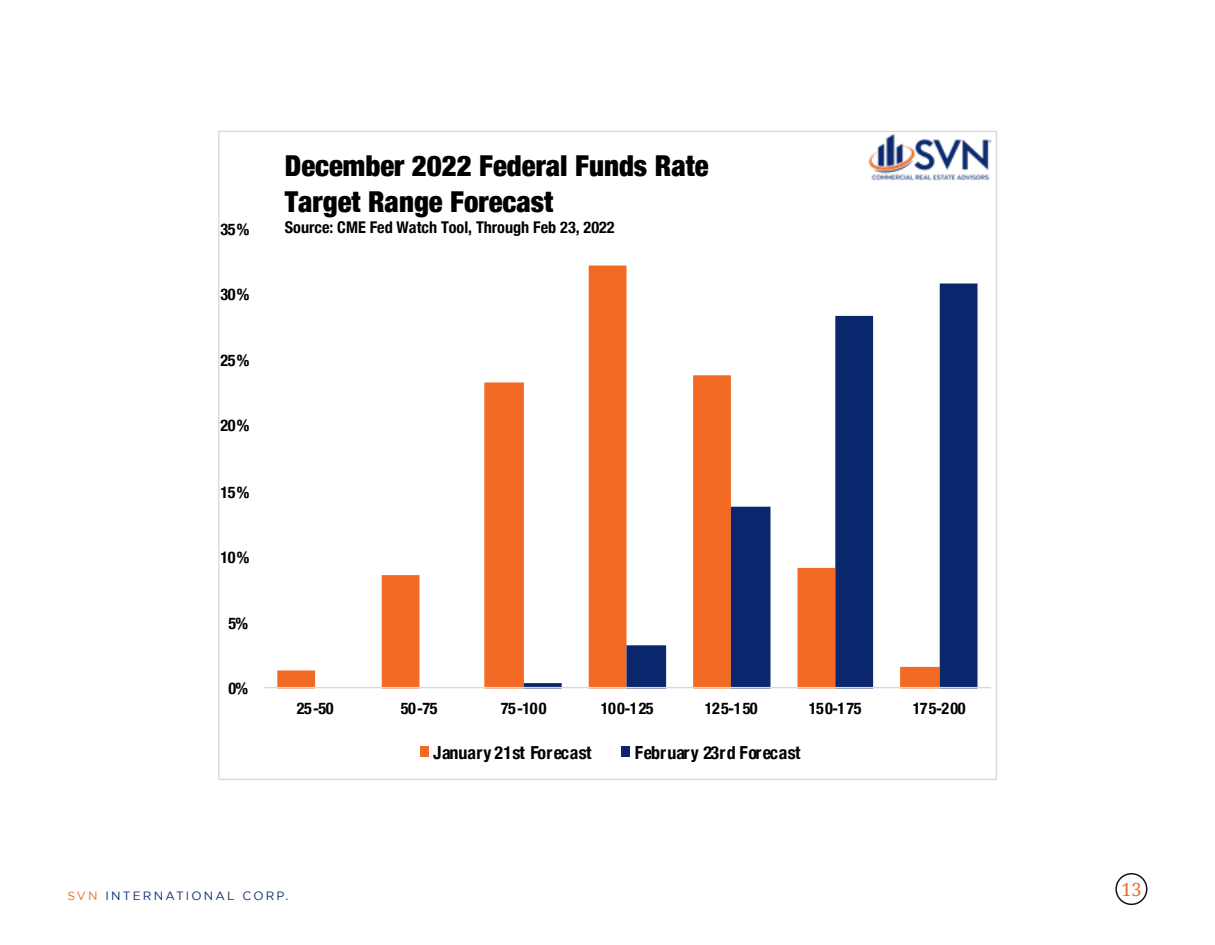
<style>
.page{position:relative;width:1215px;height:945px;background:#fff}
.page>*{position:absolute;margin:0;border:0;box-sizing:border-box;transform-origin:0 0}
.t1{font:900 condensed 28.8px/36px "Helvetica Neue";color:#000}
.t2{font:700 condensed 18px "Helvetica Neue";letter-spacing:.02em;color:#000}
.t3{font:18px "Noto Serif";color:#f26b26}
.t4{font:700 condensed 16.2px "Helvetica Neue";color:#000}
.Ebook_subtitle{font:12px "Gotham";letter-spacing:.18em;color:#09286d}
.s1{color:#f36a21}
</style>
<div class="page">
<div style="left:1115px;top:873px;width:32px;height:32px;border:2px solid #151413;border-radius:50%"></div>
<svg style="left:277px;top:266px;width:663px;height:421px"></svg>
<svg style="left:524px;top:284px;width:454px;height:403px"></svg>
<hr style="left:264px;top:687px;width:727px;height:1px;background:#d9d9d9">
<div style="left:420px;top:746px;width:9px;height:11px;background:#f36a24"></div>
<div style="left:621px;top:746px;width:9px;height:11px;background:#0a276d"></div>
<img style="left:866px;top:130px;width:130px;height:54px">
<p class="t4" style="left:221px;top:216px;width:30px">35%</p>
<p class="t4" style="left:221px;top:280px;width:30px">30%</p>
<p class="t4" style="left:221px;top:347px;width:30px">25%</p>
<p class="t4" style="left:221px;top:412px;width:30px">20%</p>
<p class="t4" style="left:221px;top:478px;width:30px">15%</p>
<p class="t4" style="left:221px;top:543px;width:30px">10%</p>
<p class="t4" style="left:228px;top:610px;width:21px">5%</p>
<p class="t4" style="left:228px;top:675px;width:21px">0%</p>
<p class="t1" style="left:285px;top:146px;width:425px">December 2022 Federal Funds Rate<br>Target Range Forecast</p>
<p class="t4" style="left:285px;top:214px;width:331px">Source: CME Fed Watch Tool, Through Feb 23, 2022</p>
<p class="t4" style="left:297px;top:694px;width:38px">25-50</p>
<p class="t4" style="left:401px;top:694px;width:38px">50-75</p>
<p class="t4" style="left:501px;top:694px;width:47px">75-100</p>
<p class="t4" style="left:601px;top:694px;width:54px">100-125</p>
<p class="t4" style="left:705px;top:694px;width:54px">125-150</p>
<p class="t4" style="left:809px;top:694px;width:54px">150-175</p>
<p class="t4" style="left:913px;top:694px;width:54px">175-200</p>
<p class="t2" style="left:433px;top:737px;width:160px">January 21st Forecast</p>
<p class="t2" style="left:635px;top:737px;width:167px">February 23rd Forecast</p>
<p class="Ebook_subtitle" style="left:68px;top:889px;width:222px"><span class="s1">SVN</span> INTERNATIONAL CORP.</p>
<p class="t3" style="left:1121px;top:877px;width:22px">13</p>
</div>
